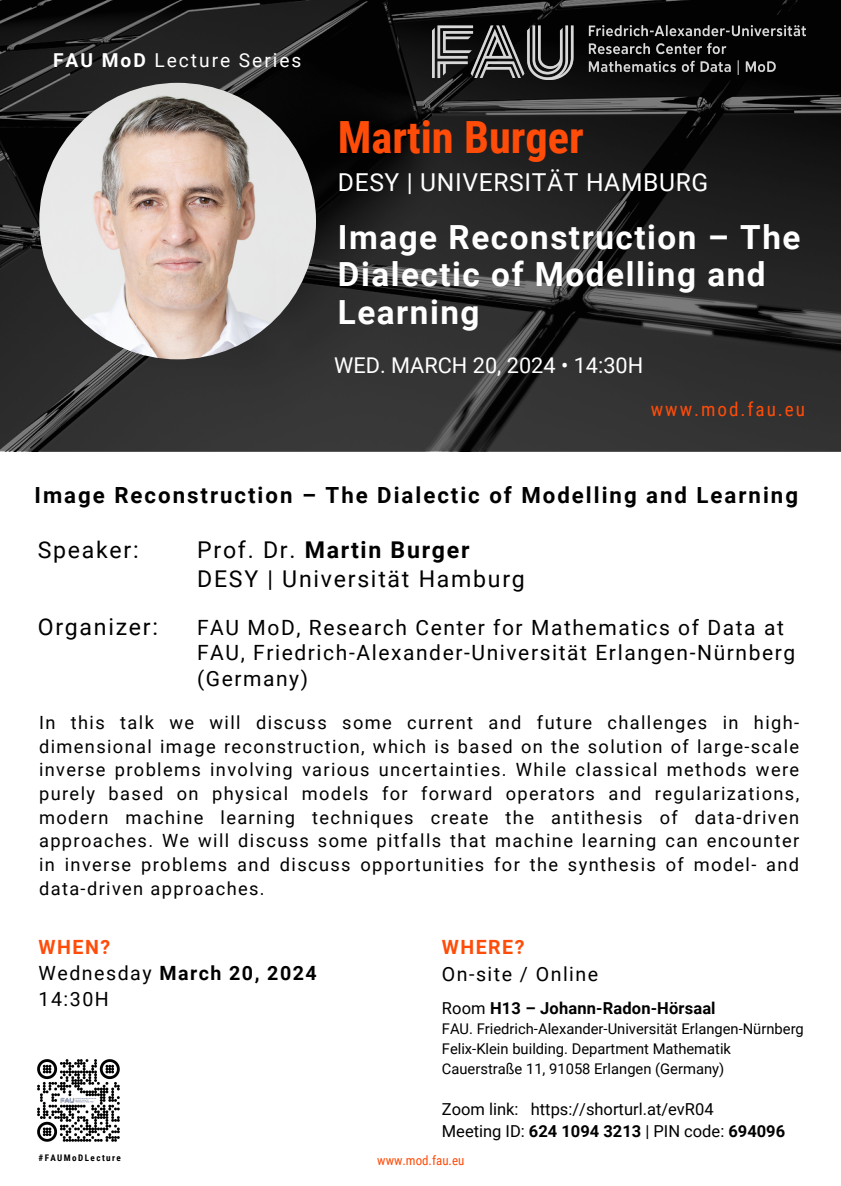
<style>
.page{position:relative;width:841px;height:1186px;background:#fff}
.page>*{position:absolute;margin:0;border:0;box-sizing:border-box;transform-origin:0 0}
.t1{font:700 44.41px "Roboto Condensed";color:#ff4c09}
.t2{font:700 33.25px/37.5px "Roboto";letter-spacing:.045em;color:#fff}
.t3{font:24.64px "Roboto";letter-spacing:.025em;color:#fff}
.t4{font:23.1px/28.3px "Roboto";letter-spacing:.075em;color:#000}
.t5{font:700 22.22px "Roboto";letter-spacing:.09em;color:#000}
.t6{font:21.7px "Roboto";color:#fff}
.t7{font:21px/25.7px "Roboto";letter-spacing:.075em;color:#000}
.t8{font:700 19.6px "Roboto";letter-spacing:.075em;color:#000}
.t9{font:19.6px "Roboto";letter-spacing:.075em;color:#000}
.t10{font:700 19.6px "Roboto";letter-spacing:.075em;color:#ff4c09}
.t11{font:19.18px "Roboto";letter-spacing:.1em;color:#fff}
.t12{font:19.14px "Roboto Condensed";letter-spacing:.1em;color:#ff4c09}
.t13{font:18.23px/23.6px "Roboto";letter-spacing:.075em;color:#000;text-align:justify}
.t14{font:16.48px "Roboto";color:#000}
.t15{font:700 16.48px "Roboto";letter-spacing:.01em;color:#000}
.t16{font:14.73px "Roboto";color:#000}
.t17{font:12.95px "Roboto Condensed";color:#ff4c09}
.t18{font:700 9.1px "Roboto Condensed";letter-spacing:.155em;color:#000}
.s1{font-weight:700}
.s2{font-weight:400}
</style>
<div class="page">
<svg style="left:0;top:0;width:840px;height:451px;background:#242424"></svg>
<img style="left:432px;top:25px;width:373px;height:54px">
<img style="left:39px;top:83px;width:277px;height:276px;border-radius:50%">
<img style="left:37px;top:1059px;width:83px;height:83px">
<h4 class="t11" style="left:53px;top:49px;width:250px"><span class="s1">FAU MoD</span> Lecture Series</h4>
<h1 class="t1" style="left:338px;top:112px;width:247px">Martin Burger</h1>
<h3 class="t3" style="left:338px;top:168px;width:372px">DESY | UNIVERSITÄT HAMBURG</h3>
<h2 class="t2" style="left:338px;top:219px;width:464px">Image Reconstruction – The<br>Dialectic of Modelling and<br>Learning</h2>
<p class="t6" style="left:334px;top:353px;width:310px">WED. MARCH 20, 2024 • 14:30H</p>
<h6 class="t12" style="left:650px;top:398px;width:156px">www.mod.fau.eu</h6>
<h5 class="t5" style="left:35px;top:483px;width:764px">Image Reconstruction – The Dialectic of Modelling and Learning</h5>
<p class="t4" style="left:38px;top:536px;width:102px">Speaker:</p>
<p class="t4" style="left:38px;top:613px;width:122px">Organizer:</p>
<p class="t4" style="left:197px;top:536px;width:329px">Prof. Dr. <span class="s1">Martin Burger<br></span>DESY | Universität Hamburg</p>
<p class="t7" style="left:197px;top:614px;width:599px">FAU MoD, Research Center for Mathematics of Data at<br>FAU, Friedrich-Alexander-Universität Erlangen-Nürnberg (Germany)</p>
<p class="t13" style="left:39px;top:711px;width:761px">In this talk we will discuss some current and future challenges in high&shy;dimensional image reconstruction, which is based on the solution of large-scale inverse problems involving various uncertainties. While classical methods were purely based on physical models for forward operators and regularizations, modern machine learning techniques create the antithesis of data-driven approaches. We will discuss some pitfalls that machine learning can encounter in inverse problems and discuss opportunities for the synthesis of model- and data-driven approaches.</p>
<h5 class="t10" style="left:39px;top:935px;width:73px">WHEN?</h5>
<h5 class="t8" style="left:39px;top:962px;width:279px"><span class="s2">Wednesday</span> March 20, 2024</h5>
<p class="t9" style="left:39px;top:988px;width:72px">14:30H</p>
<p class="t18" style="left:38px;top:1152px;width:84px">#FAUMoDLecture</p>
<p class="t10" style="left:441px;top:936px;width:84px">WHERE?</p>
<p class="t9" style="left:441px;top:962px;width:158px">On-site / Online</p>
<p class="t15" style="left:441px;top:998px;width:275px"><span class="s2">Room</span> H13 – Johann-Radon-Hörsaal</p>
<p class="t16" style="left:441px;top:1020px;width:363px">FAU. Friedrich-Alexander-Universität Erlangen-Nürnberg</p>
<p class="t16" style="left:441px;top:1040px;width:291px">Felix-Klein building. Department Mathematik</p>
<p class="t16" style="left:441px;top:1060px;width:284px">Cauerstraße 11, 91058 Erlangen (Germany)</p>
<p class="t14" style="left:441px;top:1099px;width:273px">Zoom link: https://shorturl.at/evR04</p>
<p class="t14" style="left:441px;top:1121px;width:345px">Meeting ID: <span class="s1">624 1094 3213</span> | PIN code: <span class="s1">694096</span></p>
<p class="t17" style="left:377px;top:1153px;width:89px">www.mod.fau.eu</p>
</div>
